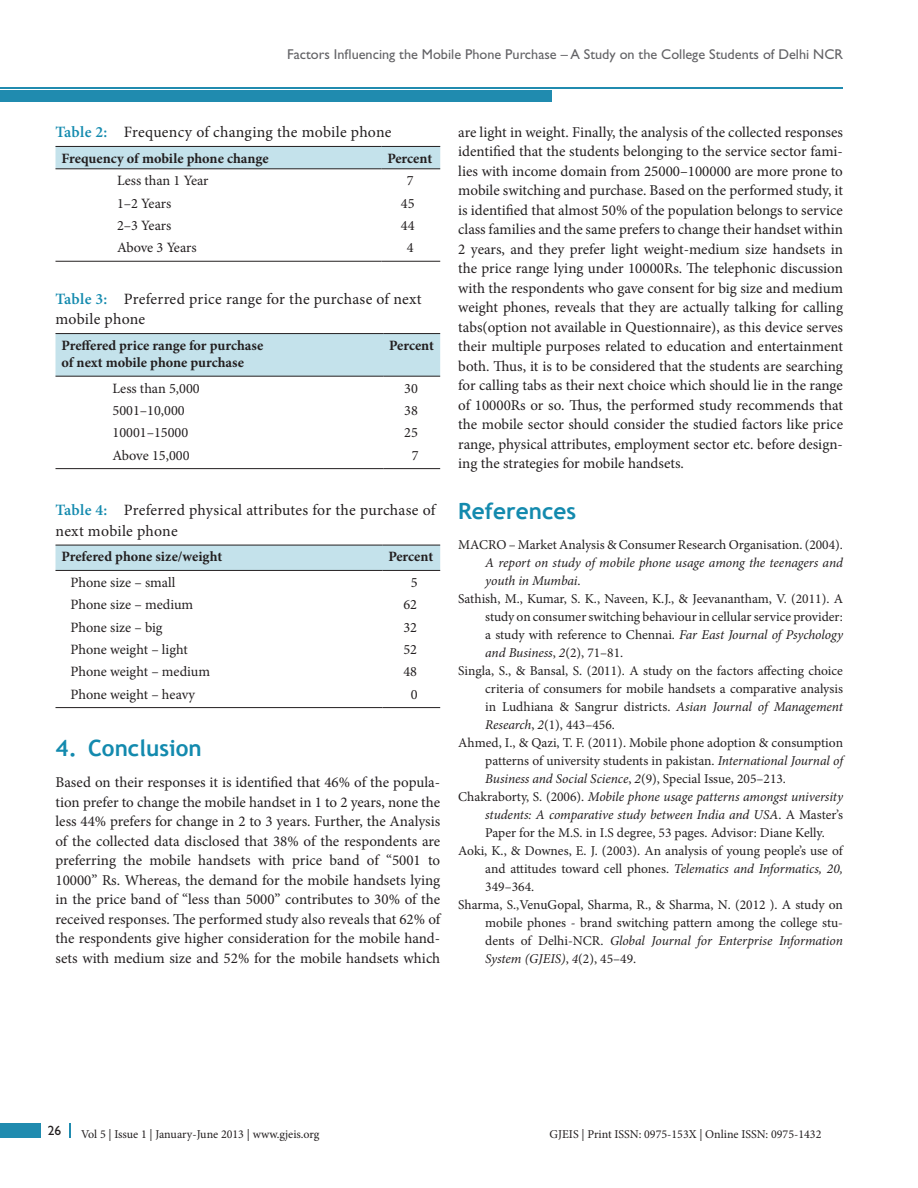
<style>
.page{position:relative;width:918px;height:1188px;background:#fff}
.page>*{position:absolute;margin:0;border:0;box-sizing:border-box;transform-origin:0 0}
.t1{font:700 22.5px "Trebuchet MS";color:#138aae}
.TabTitle{font:15.75px/20.2px "Minion Pro";letter-spacing:.015em;color:#231f20}
.Text{font:15px/19.5px "Minion Pro";color:#231f20;text-align:justify}
.TabBody{font:14.25px "Minion Pro";color:#231f20}
.TabCH{font:700 14.25px/17.2px "Minion Pro";letter-spacing:-.005em;color:#231f20}
.RH1{font:14.25px "Gill Sans";color:#636366}
.Ref{font:13.5px/18px "Minion Pro";color:#231f20;text-align:justify}
.Ref-2{font:italic 13.5px/18px "Minion Pro";letter-spacing:-.01em;color:#231f20;text-align:justify}
.Paragraph_Style_1{font:13.5px "Gill Sans";color:#231f20}
.Text-2{font:12px "Minion Pro";color:#231f20}
.s1{font-weight:600;color:#138aae}
.s2{font-style:normal}
.s3{font-style:italic}
</style>
<div class="page">
<div style="left:0;top:1124px;width:40px;height:14px;background:#208baf"></div>
<svg style="left:69px;top:1124px;width:1px;height:14px"></svg>
<hr style="left:0;top:87px;width:843px;height:1px;background:#208baf">
<div style="left:0;top:90px;width:552px;height:12px;background:#208baf"></div>
<div style="left:56px;top:147px;width:384px;height:21px;background:#c4e2eb"></div>
<hr style="left:56px;top:146px;width:325px;height:1px;background:#231f20">
<hr style="left:381px;top:146px;width:59px;height:1px;background:#231f20">
<hr style="left:56px;top:168px;width:325px;height:1px;background:#231f20">
<hr style="left:381px;top:168px;width:59px;height:1px;background:#231f20">
<hr style="left:56px;top:261px;width:325px;height:1px;background:#231f20">
<hr style="left:381px;top:261px;width:59px;height:1px;background:#231f20">
<div style="left:56px;top:334px;width:384px;height:42px;background:#c4e2eb"></div>
<hr style="left:56px;top:333px;width:327px;height:1px;background:#231f20">
<hr style="left:383px;top:333px;width:57px;height:1px;background:#231f20">
<hr style="left:56px;top:376px;width:327px;height:1px;background:#231f20">
<hr style="left:383px;top:376px;width:57px;height:1px;background:#231f20">
<hr style="left:56px;top:468px;width:327px;height:1px;background:#231f20">
<hr style="left:383px;top:468px;width:57px;height:1px;background:#231f20">
<div style="left:56px;top:546px;width:384px;height:24px;background:#c4e2eb"></div>
<hr style="left:56px;top:545px;width:326px;height:1px;background:#231f20">
<hr style="left:382px;top:545px;width:58px;height:1px;background:#231f20">
<hr style="left:56px;top:570px;width:326px;height:1px;background:#231f20">
<hr style="left:382px;top:570px;width:58px;height:1px;background:#231f20">
<hr style="left:56px;top:707px;width:326px;height:1px;background:#231f20">
<hr style="left:382px;top:707px;width:58px;height:1px;background:#231f20">
<p class="RH1" style="left:287px;top:46px;width:557px">Factors Influencing the Mobile Phone Purchase – A Study on the College Students of Delhi NCR</p>
<p class="TabTitle" style="left:56px;top:122px;width:338px"><span class="s1">Table 2:</span> Frequency of changing the mobile phone</p>
<p class="TabCH" style="left:62px;top:149px;width:209px">Frequency of mobile phone change</p>
<p class="TabCH" style="left:387px;top:149px;width:46px">Percent</p>
<p class="TabBody" style="left:117px;top:171px;width:93px">Less than 1 Year</p>
<p class="TabBody" style="left:407px;top:171px;width:8px">7</p>
<p class="TabBody" style="left:117px;top:193px;width:56px">1–2 Years</p>
<p class="TabBody" style="left:401px;top:193px;width:15px">45</p>
<p class="TabBody" style="left:117px;top:216px;width:56px">2–3 Years</p>
<p class="TabBody" style="left:401px;top:216px;width:15px">44</p>
<p class="TabBody" style="left:117px;top:238px;width:81px">Above 3 Years</p>
<p class="TabBody" style="left:407px;top:238px;width:8px">4</p>
<p class="TabTitle" style="left:56px;top:289px;width:368px"><span class="s1">Table 3:</span> Preferred price range for the purchase of next mobile phone</p>
<p class="TabCH" style="left:62px;top:337px;width:203px">Preffered price range for purchase of next mobile phone purchase</p>
<p class="TabCH" style="left:389px;top:337px;width:46px">Percent</p>
<p class="TabBody" style="left:112px;top:378px;width:89px">Less than 5,000</p>
<p class="TabBody" style="left:404px;top:378px;width:15px">30</p>
<p class="TabBody" style="left:112px;top:401px;width:74px">5001–10,000</p>
<p class="TabBody" style="left:404px;top:401px;width:15px">38</p>
<p class="TabBody" style="left:112px;top:423px;width:77px">10001–15000</p>
<p class="TabBody" style="left:404px;top:423px;width:15px">25</p>
<p class="TabBody" style="left:112px;top:446px;width:79px">Above 15,000</p>
<p class="TabBody" style="left:412px;top:446px;width:8px">7</p>
<p class="TabTitle" style="left:56px;top:500px;width:381px"><span class="s1">Table 4:</span> Preferred physical attributes for the purchase of next mobile phone</p>
<p class="TabCH" style="left:62px;top:548px;width:162px">Prefered phone size/weight</p>
<p class="TabCH" style="left:388px;top:548px;width:46px">Percent</p>
<p class="TabBody" style="left:70px;top:573px;width:107px">Phone size – small</p>
<p class="TabBody" style="left:411px;top:573px;width:8px">5</p>
<p class="TabBody" style="left:70px;top:595px;width:124px">Phone size – medium</p>
<p class="TabBody" style="left:403px;top:595px;width:15px">62</p>
<p class="TabBody" style="left:70px;top:617px;width:94px">Phone size – big</p>
<p class="TabBody" style="left:403px;top:617px;width:15px">32</p>
<p class="TabBody" style="left:70px;top:640px;width:119px">Phone weight – light</p>
<p class="TabBody" style="left:403px;top:640px;width:15px">52</p>
<p class="TabBody" style="left:70px;top:662px;width:141px">Phone weight – medium</p>
<p class="TabBody" style="left:403px;top:662px;width:15px">48</p>
<p class="TabBody" style="left:70px;top:684px;width:126px">Phone weight – heavy</p>
<p class="TabBody" style="left:411px;top:684px;width:8px">0</p>
<h1 class="t1" style="left:56px;top:734px;width:148px">4. Conclusion</h1>
<p class="Text" style="left:56px;top:773px;width:386px">Based on their responses it is identified that 46% of the popula&shy;tion prefer to change the mobile handset in 1 to 2 years, none the less 44% prefers for change in 2 to 3 years. Further, the Analysis of the collected data disclosed that 38% of the respondents are preferring the mobile handsets with price band of “5001 to 10000” Rs. Whereas, the demand for the mobile handsets lying in the price band of “less than 5000” contributes to 30% of the received responses. The performed study also reveals that 62% of the respondents give higher consideration for the mobile hand&shy;sets with medium size and 52% for the mobile handsets which</p>
<p class="Text" style="left:458px;top:122px;width:386px">are light in weight. Finally, the analysis of the collected responses identified that the students belonging to the service sector fami&shy;lies with income domain from 25000–100000 are more prone to mobile switching and purchase. Based on the performed study, it is identified that almost 50% of the population belongs to service class families and the same prefers to change their handset within 2 years, and they prefer light weight-medium size handsets in the price range lying under 10000Rs. The telephonic discussion with the respondents who gave consent for big size and medium weight phones, reveals that they are actually talking for calling tabs(option not available in Questionnaire), as this device serves their multiple purposes related to education and entertainment both. Thus, it is to be considered that the students are searching for calling tabs as their next choice which should lie in the range of 10000Rs or so. Thus, the performed study recommends that the mobile sector should consider the studied factors like price range, physical attributes, employment sector etc. before design&shy;ing the strategies for mobile handsets.</p>
<h1 class="t1" style="left:458px;top:497px;width:119px">References</h1>
<p class="Ref-2" style="left:485px;top:536px;width:359px;text-indent:-27px"><span class="s2">MACRO – Market Analysis &amp; Consumer Research Organisation. (2004).<br></span>A report on study of mobile phone usage among the teenagers and youth in Mumbai<span class="s2">.</span></p>
<p class="Ref" style="left:485px;top:590px;width:359px;text-indent:-27px">Sathish, M., Kumar, S. K., Naveen, K.J., &amp; Jeevanantham, V. (2011). A study on consumer switching behaviour in cellular service provider: a study with reference to Chennai. <span class="s3">Far East Journal of Psychology and Business</span>, <span class="s3">2</span>(2), 71–81.</p>
<p class="Ref" style="left:485px;top:662px;width:359px;text-indent:-27px">Singla, S., &amp; Bansal, S. (2011). A study on the factors affecting choice criteria of consumers for mobile handsets a comparative analysis in Ludhiana &amp; Sangrur districts. <span class="s3">Asian Journal of Management Research</span>, <span class="s3">2</span>(1), 443–456.</p>
<p class="Ref" style="left:485px;top:734px;width:359px;text-indent:-27px">Ahmed, I., &amp; Qazi, T. F. (2011). Mobile phone adoption &amp; consumption patterns of university students in pakistan. <span class="s3">International Journal of Business and Social Science</span>, <span class="s3">2</span>(9), Special Issue, 205–213.</p>
<p class="Ref" style="left:485px;top:788px;width:359px;text-indent:-27px">Chakraborty, S. (2006). <span class="s3">Mobile phone usage patterns amongst university students: A comparative study between India and USA</span>. A Master’s Paper for the M.S. in I.S degree, 53 pages. Advisor: Diane Kelly.</p>
<p class="Ref" style="left:485px;top:842px;width:359px;text-indent:-27px">Aoki, K., &amp; Downes, E. J. (2003). An analysis of young people’s use of and attitudes toward cell phones. <span class="s3">Telematics and Informatics, 20, </span>349–364.</p>
<p class="Ref" style="left:485px;top:896px;width:359px;text-indent:-27px">Sharma, S.,VenuGopal, Sharma, R., &amp; Sharma, N. (2012 ). A study on mobile phones - brand switching pattern among the college stu&shy;dents of Delhi-NCR. <span class="s3">Global Journal for Enterprise Information System (GJEIS)</span>, <span class="s3">4</span>(2), 45–49.</p>
<p class="Paragraph_Style_1" style="left:48px;top:1123px;width:15px">26</p>
<p class="Text-2" style="left:81px;top:1126px;width:240px">Vol 5 | Issue 1 | January-June 2013 | www.gjeis.org</p>
<p class="Text-2" style="left:550px;top:1126px;width:273px">GJEIS | Print ISSN: 0975-153X | Online ISSN: 0975-1432</p>
</div>
